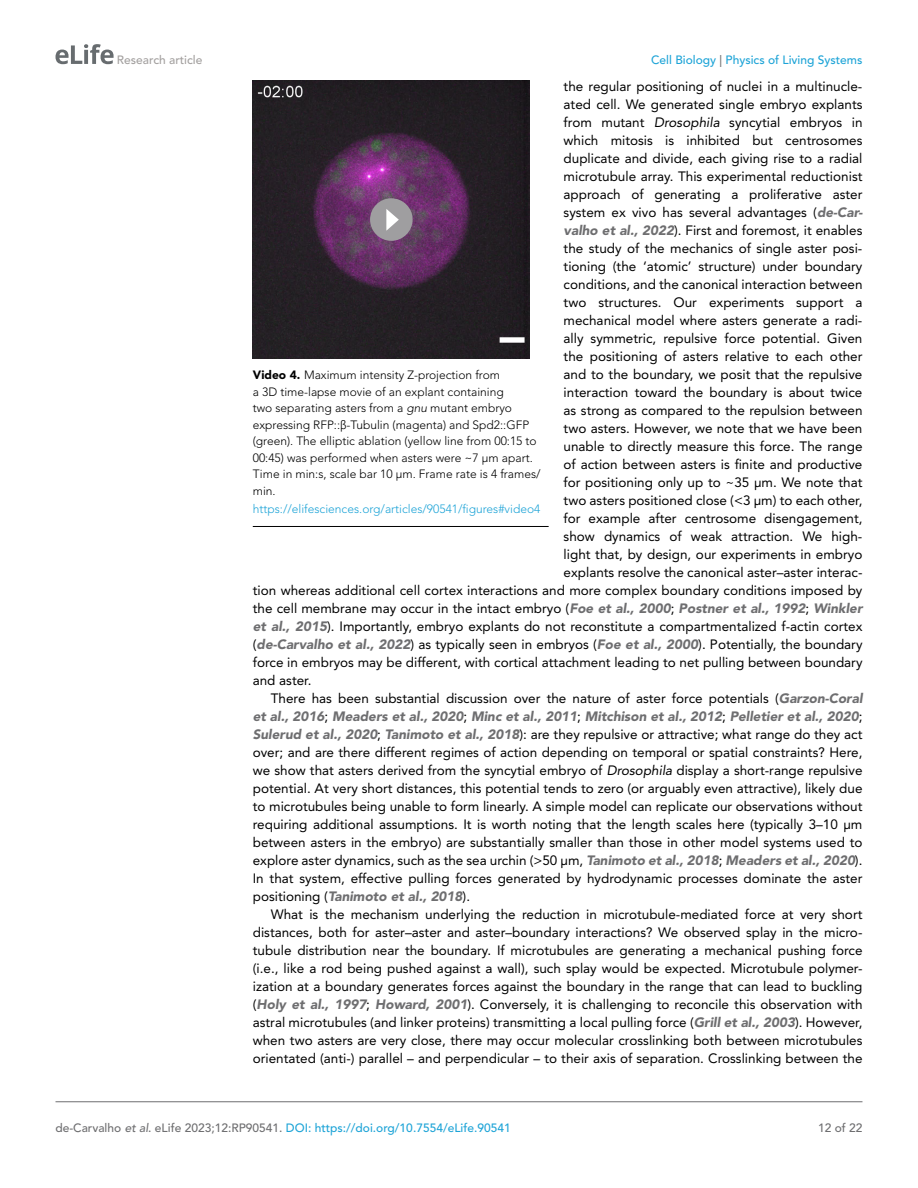
<style>
.page{position:relative;width:918px;height:1188px;background:#fff}
.page>*{position:absolute;margin:0;border:0;box-sizing:border-box;transform-origin:0 0}
.t1{font:13.5px "Avenir LT Std";color:#000}
.t2{font:italic 900 13.5px "Avenir LT Std";color:#6e6e70}
.t3{font:300 12px/16.5px "Avenir LT Std";color:#000}
.t4{font:500 12px "Avenir LT Std";color:#1ea4d7}
.t5{font:300 12px "Avenir LT Std";color:#1ea4d7}
.t6{font:500 12px "Avenir LT Std";color:#a3a09f}
.t7{font:500 12px "Avenir LT Std";color:#6e6e70}
.s1{color:#6e6e70}
.s2{font-style:italic}
.s3{font-weight:900;font-style:italic;color:#6e6e70}
.s4{font-weight:400;font-style:normal;color:#000}
.s5{font-weight:900}
.s6{font-family:"Segoe UI"}
.s7{font-style:italic;color:#6e6e70}
</style>
<div class="page">
<svg style="left:56px;top:44px;width:58px;height:20px"></svg>
<hr style="left:56px;top:1101px;width:806px;height:1px;background:#6e6e70">
<hr style="left:253px;top:526px;width:296px;height:1px;background:#000">
<img style="left:253px;top:81px;width:277px;height:277px">
<div style="left:370px;top:198px;width:43px;height:43px;background:#9f9ea0;border-radius:50%"></div>
<svg style="left:386px;top:209px;width:13px;height:22px"></svg>
<p class="t6" style="left:117px;top:53px;width:87px">Research article</p>
<p class="t4" style="left:651px;top:53px;width:213px">Cell Biology <span class="s1">|</span> Physics of Living Systems</p>
<p class="t1" style="left:564px;top:79px;width:300px">the regular positioning of nuclei in a multinucle-</p>
<p class="t1" style="left:564px;top:97px;width:300px">ated cell. We generated single embryo explants</p>
<p class="t1" style="left:564px;top:115px;width:300px">from mutant <span class="s2">Drosophila</span> syncytial embryos in</p>
<p class="t1" style="left:564px;top:133px;width:300px">which mitosis is inhibited but centrosomes</p>
<p class="t1" style="left:564px;top:151px;width:300px">duplicate and divide, each giving rise to a radial</p>
<p class="t1" style="left:564px;top:169px;width:300px">microtubule array. This experimental reductionist</p>
<p class="t1" style="left:564px;top:187px;width:300px">approach of generating a proliferative aster</p>
<p class="t1" style="left:564px;top:205px;width:301px">system ex vivo has several advantages (<span class="s3">de-Car-</span></p>
<p class="t1" style="left:564px;top:223px;width:300px"><span class="s3">valho et al., 2022</span>). First and foremost, it enables</p>
<p class="t1" style="left:564px;top:241px;width:300px">the study of the mechanics of single aster posi-</p>
<p class="t1" style="left:564px;top:259px;width:300px">tioning (the ‘atomic’ structure) under boundary</p>
<p class="t1" style="left:564px;top:277px;width:300px">conditions, and the canonical interaction between</p>
<p class="t1" style="left:564px;top:295px;width:300px">two structures. Our experiments support a</p>
<p class="t1" style="left:564px;top:313px;width:300px">mechanical model where asters generate a radi-</p>
<p class="t1" style="left:564px;top:331px;width:300px">ally symmetric, repulsive force potential. Given</p>
<p class="t1" style="left:564px;top:349px;width:300px">the positioning of asters relative to each other</p>
<p class="t1" style="left:564px;top:367px;width:300px">and to the boundary, we posit that the repulsive</p>
<p class="t1" style="left:564px;top:385px;width:300px">interaction toward the boundary is about twice</p>
<p class="t1" style="left:564px;top:403px;width:300px">as strong as compared to the repulsion between</p>
<p class="t1" style="left:564px;top:421px;width:300px">two asters. However, we note that we have been</p>
<p class="t1" style="left:564px;top:439px;width:300px">unable to directly measure this force. The range</p>
<p class="t1" style="left:564px;top:457px;width:300px">of action between asters is finite and productive</p>
<p class="t1" style="left:564px;top:475px;width:300px">for positioning only up to ~35 µm. We note that</p>
<p class="t1" style="left:564px;top:493px;width:300px">two asters positioned close (&lt;3 µm) to each other,</p>
<p class="t1" style="left:564px;top:511px;width:300px">for example after centrosome disengagement,</p>
<p class="t1" style="left:564px;top:529px;width:300px">show dynamics of weak attraction. We high-</p>
<p class="t1" style="left:564px;top:547px;width:300px">light that, by design, our experiments in embryo</p>
<p class="t1" style="left:564px;top:565px;width:300px">explants resolve the canonical aster–aster interac-</p>
<p class="t1" style="left:253px;top:583px;width:611px">tion whereas additional cell cortex interactions and more complex boundary conditions imposed by</p>
<p class="t1" style="left:253px;top:601px;width:611px">the cell membrane may occur in the intact embryo (<span class="s3">Foe et al., 2000</span>; <span class="s3">Postner et al., 1992</span>; <span class="s3">Winkler</span></p>
<p class="t1" style="left:253px;top:619px;width:611px"><span class="s3">et al., 2015</span>). Importantly, embryo explants do not reconstitute a compartmentalized f-actin cortex</p>
<p class="t1" style="left:253px;top:637px;width:611px">(<span class="s3">de-Carvalho et al., 2022</span>) as typically seen in embryos (<span class="s3">Foe et al., 2000</span>). Potentially, the boundary</p>
<p class="t1" style="left:253px;top:655px;width:611px">force in embryos may be different, with cortical attachment leading to net pulling between boundary</p>
<p class="t1" style="left:253px;top:673px;width:60px">and aster.</p>
<p class="t1" style="left:271px;top:691px;width:593px">There has been substantial discussion over the nature of aster force potentials (<span class="s3">Garzon-Coral</span></p>
<p class="t2" style="left:253px;top:708px;width:611px">et al., 2016<span class="s4">;</span> Meaders et al., 2020<span class="s4">;</span> Minc et al., 2011<span class="s4">;</span> Mitchison et al., 2012<span class="s4">;</span> Pelletier et al., 2020<span class="s4">;</span></p>
<p class="t1" style="left:253px;top:727px;width:611px"><span class="s3">Sulerud et al., 2020</span>; <span class="s3">Tanimoto et al., 2018</span>): are they repulsive or attractive; what range do they act</p>
<p class="t1" style="left:253px;top:745px;width:611px">over; and are there different regimes of action depending on temporal or spatial constraints? Here,</p>
<p class="t1" style="left:253px;top:763px;width:611px">we show that asters derived from the syncytial embryo of <span class="s2">Drosophila</span> display a short-range repulsive</p>
<p class="t1" style="left:253px;top:781px;width:611px">potential. At very short distances, this potential tends to zero (or arguably even attractive), likely due</p>
<p class="t1" style="left:253px;top:798px;width:611px">to microtubules being unable to form linearly. A simple model can replicate our observations without</p>
<p class="t1" style="left:253px;top:816px;width:611px">requiring additional assumptions. It is worth noting that the length scales here (typically 3–10 μm</p>
<p class="t1" style="left:253px;top:834px;width:611px">between asters in the embryo) are substantially smaller than those in other model systems used to</p>
<p class="t1" style="left:253px;top:852px;width:611px">explore aster dynamics, such as the sea urchin (&gt;50 μm, <span class="s3">Tanimoto et al., 2018</span>; <span class="s3">Meaders et al., 2020</span>).</p>
<p class="t1" style="left:253px;top:870px;width:611px">In that system, effective pulling forces generated by hydrodynamic processes dominate the aster</p>
<p class="t2" style="left:253px;top:888px;width:219px"><span class="s4">positioning (</span>Tanimoto et al., 2018<span class="s4">).</span></p>
<p class="t1" style="left:271px;top:906px;width:593px">What is the mechanism underlying the reduction in microtubule-mediated force at very short</p>
<p class="t1" style="left:253px;top:924px;width:611px">distances, both for aster–aster and aster–boundary interactions? We observed splay in the micro-</p>
<p class="t1" style="left:253px;top:942px;width:611px">tubule distribution near the boundary. If microtubules are generating a mechanical pushing force</p>
<p class="t1" style="left:253px;top:960px;width:611px">(i.e., like a rod being pushed against a wall), such splay would be expected. Microtubule polymer-</p>
<p class="t1" style="left:253px;top:978px;width:611px">ization at a boundary generates forces against the boundary in the range that can lead to buckling</p>
<p class="t1" style="left:253px;top:996px;width:611px">(<span class="s3">Holy et al., 1997</span>; <span class="s3">Howard, 2001</span>). Conversely, it is challenging to reconcile this observation with</p>
<p class="t1" style="left:253px;top:1014px;width:611px">astral microtubules (and linker proteins) transmitting a local pulling force (<span class="s3">Grill et al., 2003</span>). However,</p>
<p class="t1" style="left:253px;top:1032px;width:611px">when two asters are very close, there may occur molecular crosslinking both between microtubules</p>
<p class="t1" style="left:253px;top:1050px;width:611px">orientated (anti-) parallel – and perpendicular – to their axis of separation. Crosslinking between the</p>
<p class="t3" style="left:253px;top:367px;width:289px"><span class="s5">Video 4.</span> Maximum intensity Z-projection from<br>a 3D time-lapse movie of an explant containing<br>two separating asters from a <span class="s2">gnu</span> mutant embryo expressing RFP::<span class="s6">β</span>-Tubulin (magenta) and Spd2::GFP (green). The elliptic ablation (yellow line from 00:15 to 00:45) was performed when asters were ~7 µm apart.<br>Time in min:s, scale bar 10 µm. Frame rate is 4 frames/ min.</p>
<p class="t5" style="left:253px;top:501px;width:289px">https://elifesciences.org/articles/90541/figures#video4</p>
<p class="t4" style="left:56px;top:1121px;width:457px"><span class="s1">de-Carvalho</span> <span class="s7">et al</span><span class="s1">. eLife 2023;12:RP90541.</span> DOI: https://doi.org/10.7554/eLife.90541</p>
<p class="t7" style="left:818px;top:1121px;width:46px">12 of 22</p>
</div>
